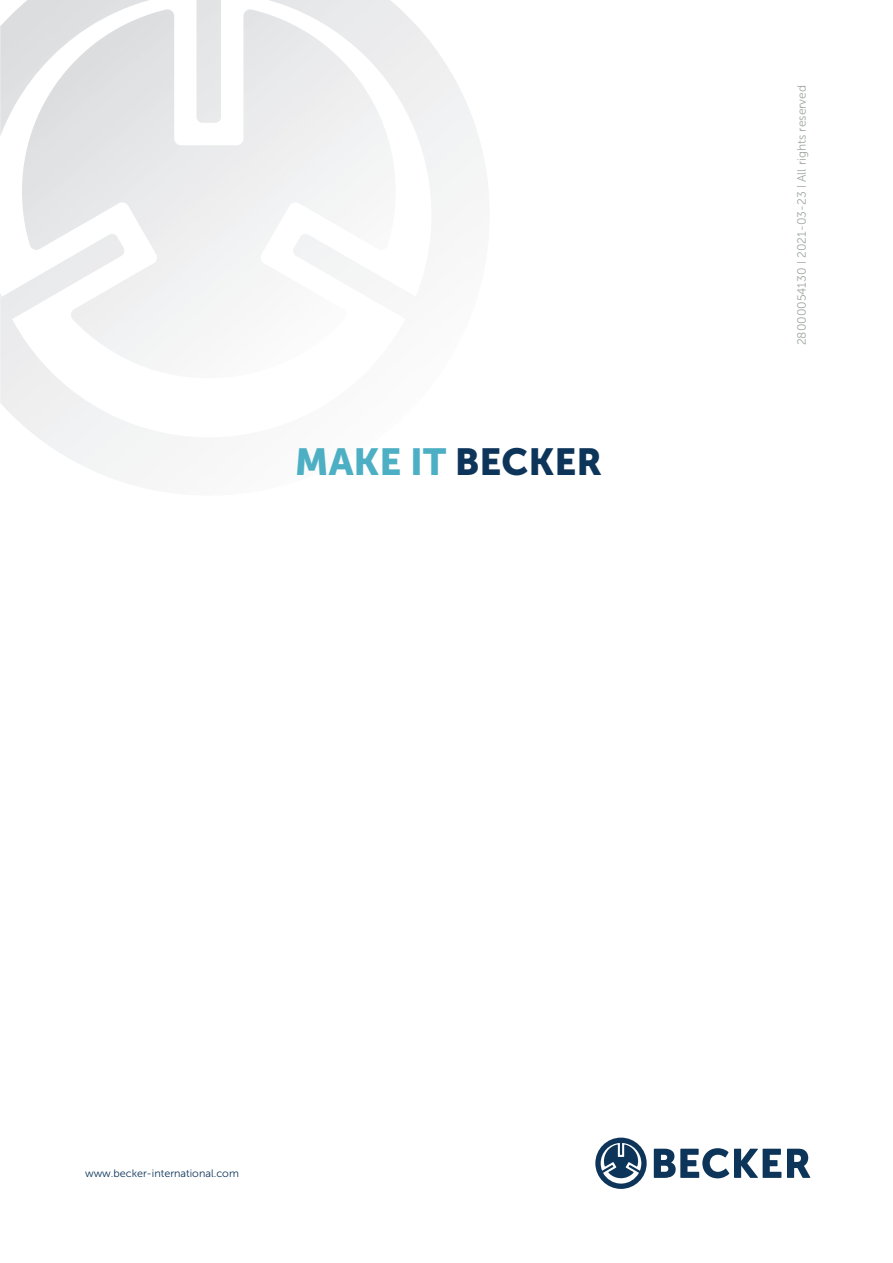
<style>
.page{position:relative;width:893px;height:1263px;background:#fff}
.page>*{position:absolute;margin:0;border:0;box-sizing:border-box;transform-origin:0 0}
.t1{font:37.5px "Museo Sans 900";color:#4dafc3}
.t2{font:12px "Museo Sans 300";color:#9fa8a0}
.t3{font:10.8px "Museo Sans 300";color:#0d355a}
.s1{color:#0d355a}
.s2{font-size:9.3px}
</style>
<div class="page">
<img style="left:22px;top:9px;width:221px;height:320px">
<svg style="left:654px;top:1148px;width:127px;height:30px"></svg>
<svg style="left:787px;top:1149px;width:23px;height:29px"></svg>
<svg style="left:596px;top:1137px;width:51px;height:52px"></svg>
<h1 class="t1" style="left:295px;top:440px;width:309px">MAKE IT <span class="s1">BECKER</span></h1>
<p class="t2" style="left:795px;top:345px;width:262px;rotate:-90deg">28000054130 <span class="s2">|</span> 2021-03-23 <span class="s2">|</span> All rights reserved</p>
<p class="t3" style="left:85px;top:1168px;width:155px">www.becker-international.com</p>
</div>
